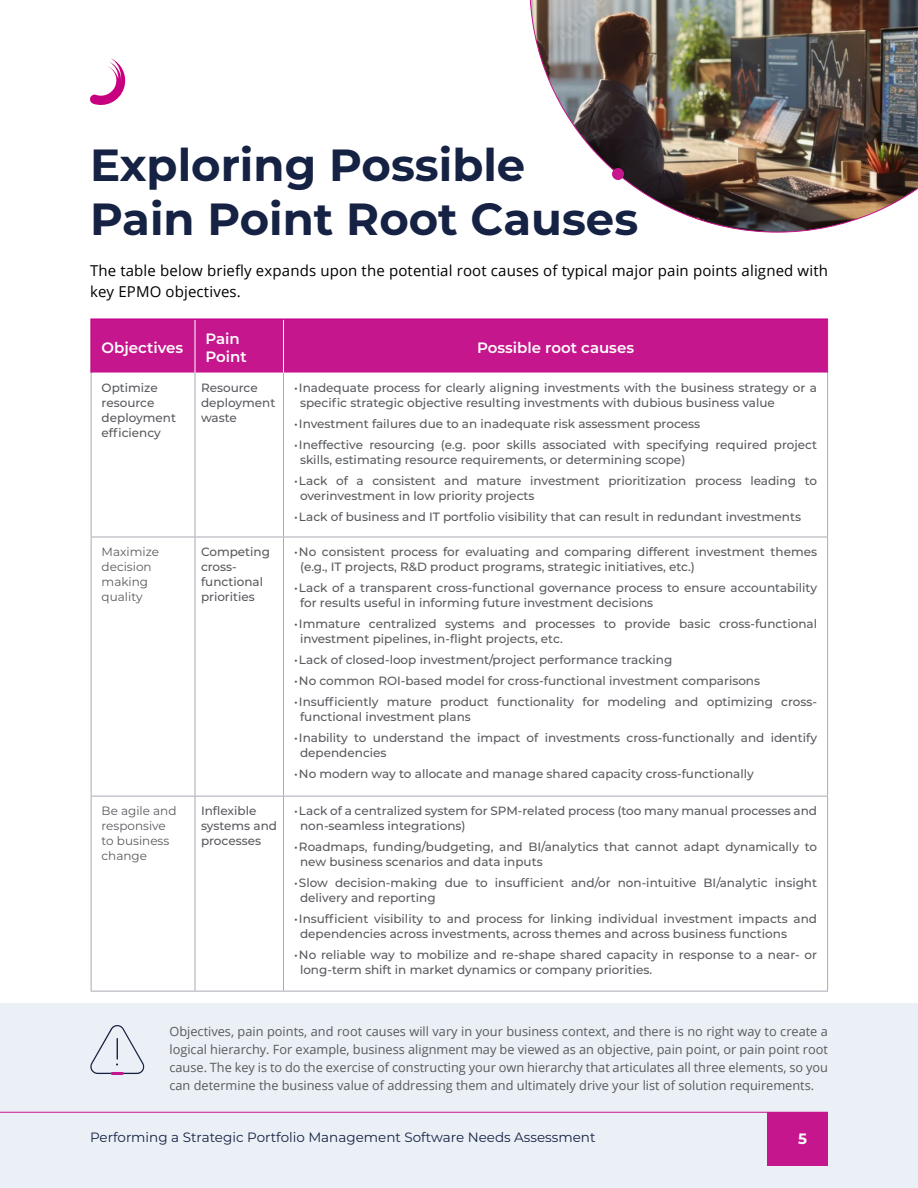
<style>
.page{position:relative;width:918px;height:1188px;background:#fff}
.page>*{position:absolute;margin:0;border:0;box-sizing:border-box;transform-origin:0 0}
.t1{font:700 45px "Montserrat";color:#152243}
.Body{font:15px/21px "Open Sans";letter-spacing:.01em;color:#000}
.Subtitles{font:600 15px/18px "Montserrat";color:#fff}
.t2{font:700 15px "Montserrat";color:#fff}
.t3{font:13.5px "Montserrat";color:#152243}
.Intro_paragraph_ebook{font:12.75px/18px "Open Sans";color:#585a5e;text-align:justify}
.Subtitles-2{font:500 12px/15px "Montserrat";color:#585a5e}
.Subtitles-3{font:12px/15px "Montserrat";color:#585a5e}
</style>
<div class="page">
<svg style="left:90px;top:58px;width:36px;height:47px"></svg>
<img style="left:530px;top:0;width:388px;height:232px">
<div style="left:612px;top:168px;width:12px;height:12px;background:#c6168d;border-radius:50%"></div>
<div style="left:92px;top:320px;width:735px;height:53px;background:#c6168d"></div>
<svg style="left:92px;top:373px;width:735px;height:618px"></svg>
<hr style="left:90px;top:318px;width:105px;height:2px;background:#c7038c">
<hr style="left:195px;top:318px;width:89px;height:2px;background:#c7038c">
<hr style="left:284px;top:318px;width:544px;height:2px;background:#c7038c">
<hr style="left:195px;top:320px;width:1px;height:53px;background:#fff">
<hr style="left:283px;top:320px;width:1px;height:53px;background:#fff">
<hr style="left:91px;top:373px;width:1px;height:164px;background:#a8abb3">
<hr style="left:91px;top:537px;width:1px;height:259px;background:#a8abb3">
<hr style="left:91px;top:796px;width:1px;height:195px;background:#a8abb3">
<hr style="left:195px;top:373px;width:1px;height:164px;background:#a8abb3">
<hr style="left:283px;top:373px;width:1px;height:164px;background:#a8abb3">
<hr style="left:195px;top:537px;width:1px;height:259px;background:#a8abb3">
<hr style="left:283px;top:537px;width:1px;height:259px;background:#a8abb3">
<hr style="left:195px;top:796px;width:1px;height:195px;background:#a8abb3">
<hr style="left:283px;top:796px;width:1px;height:195px;background:#a8abb3">
<hr style="left:91px;top:537px;width:104px;height:1px;background:#a8abb3">
<hr style="left:195px;top:537px;width:89px;height:1px;background:#a8abb3">
<hr style="left:284px;top:537px;width:544px;height:1px;background:#a8abb3">
<hr style="left:91px;top:796px;width:104px;height:1px;background:#a8abb3">
<hr style="left:195px;top:796px;width:89px;height:1px;background:#a8abb3">
<hr style="left:284px;top:796px;width:544px;height:1px;background:#a8abb3">
<hr style="left:91px;top:991px;width:104px;height:1px;background:#a8abb3">
<hr style="left:195px;top:991px;width:89px;height:1px;background:#a8abb3">
<hr style="left:284px;top:991px;width:544px;height:1px;background:#a8abb3">
<hr style="left:827px;top:373px;width:1px;height:164px;background:#a8abb3">
<hr style="left:827px;top:537px;width:1px;height:259px;background:#a8abb3">
<hr style="left:827px;top:796px;width:1px;height:195px;background:#a8abb3">
<hr style="left:90px;top:320px;width:2px;height:53px;background:#c7038c">
<hr style="left:827px;top:320px;width:1px;height:53px;background:#c6168d">
<div style="left:0;top:1004px;width:918px;height:184px;background:#ebf0f7"></div>
<div style="left:767px;top:1112px;width:61px;height:53px;background:#c6168d"></div>
<svg style="left:90px;top:1025px;width:55px;height:50px"></svg>
<hr style="left:0;top:1112px;width:828px;height:1px;background:#c6168d">
<p class="t1" style="left:90px;top:133px;width:437px">Exploring Possible</p>
<p class="t1" style="left:90px;top:187px;width:550px">Pain Point Root Causes</p>
<p class="Body" style="left:90px;top:259px;width:740px">The table below briefly expands upon the potential root causes of typical major pain points aligned with key EPMO objectives.</p>
<p class="Subtitles" style="left:102px;top:338px;width:83px">Objectives</p>
<p class="Subtitles" style="left:206px;top:329px;width:43px">Pain<br>Point</p>
<p class="Subtitles" style="left:477px;top:338px;width:159px">Possible root causes</p>
<p class="Subtitles-2" style="left:102px;top:380px;width:76px">Optimize resource deployment efficiency</p>
<p class="Subtitles-2" style="left:201px;top:380px;width:76px">Resource deployment waste</p>
<p class="Subtitles-2" style="left:300px;top:380px;width:519px;text-indent:-6px">• Inadequate process for clearly aligning investments with the business strategy or a specific strategic objective resulting investments with dubious business value</p>
<p class="Subtitles-2" style="left:294px;top:416px;width:408px">• Investment failures due to an inadequate risk assessment process</p>
<p class="Subtitles-2" style="left:300px;top:437px;width:519px;text-indent:-6px">• Ineffective resourcing (e.g. poor skills associated with specifying required project skills, estimating resource requirements, or determining scope)</p>
<p class="Subtitles-2" style="left:300px;top:473px;width:519px;text-indent:-6px">• Lack of a consistent and mature investment prioritization process leading to overinvestment in low priority projects</p>
<p class="Subtitles-2" style="left:294px;top:509px;width:509px">• Lack of business and IT portfolio visibility that can result in redundant investments</p>
<p class="Subtitles-3" style="left:102px;top:544px;width:59px">Maximize decision making quality</p>
<p class="Subtitles-2" style="left:201px;top:544px;width:71px">Competing cross&shy;functional priorities</p>
<p class="Subtitles-2" style="left:300px;top:544px;width:519px;text-indent:-6px">• No consistent process for evaluating and comparing different investment themes (e.g., IT projects, R&amp;D product programs, strategic initiatives, etc.)</p>
<p class="Subtitles-2" style="left:300px;top:580px;width:519px;text-indent:-6px">• Lack of a transparent cross-functional governance process to ensure accountability for results useful in informing future investment decisions</p>
<p class="Subtitles-2" style="left:300px;top:616px;width:519px;text-indent:-6px">• Immature centralized systems and processes to provide basic cross-functional investment pipelines, in-flight projects, etc.</p>
<p class="Subtitles-2" style="left:294px;top:652px;width:380px">• Lack of closed-loop investment/project performance tracking</p>
<p class="Subtitles-2" style="left:294px;top:673px;width:468px">• No common ROI-based model for cross-functional investment comparisons</p>
<p class="Subtitles-2" style="left:300px;top:694px;width:519px;text-indent:-6px">• Insufficiently mature product functionality for modeling and optimizing cross&shy;functional investment plans</p>
<p class="Subtitles-2" style="left:300px;top:730px;width:519px;text-indent:-6px">• Inability to understand the impact of investments cross-functionally and identify dependencies</p>
<p class="Subtitles-2" style="left:294px;top:766px;width:461px">• No modern way to allocate and manage shared capacity cross-functionally</p>
<p class="Subtitles-3" style="left:102px;top:803px;width:76px">Be agile and responsive to business change</p>
<p class="Subtitles-2" style="left:201px;top:803px;width:78px">Inflexible systems and processes</p>
<p class="Subtitles-2" style="left:300px;top:803px;width:519px;text-indent:-6px">• Lack of a centralized system for SPM-related process (too many manual processes and non-seamless integrations)</p>
<p class="Subtitles-2" style="left:300px;top:839px;width:519px;text-indent:-6px">• Roadmaps, funding/budgeting, and BI/analytics that cannot adapt dynamically to new business scenarios and data inputs</p>
<p class="Subtitles-2" style="left:300px;top:875px;width:519px;text-indent:-6px">• Slow decision-making due to insufficient and/or non-intuitive BI/analytic insight delivery and reporting</p>
<p class="Subtitles-2" style="left:300px;top:911px;width:519px;text-indent:-6px">• Insufficient visibility to and process for linking individual investment impacts and dependencies across investments, across themes and across business functions</p>
<p class="Subtitles-2" style="left:300px;top:947px;width:519px;text-indent:-6px">• No reliable way to mobilize and re-shape shared capacity in response to a near- or long-term shift in market dynamics or company priorities.</p>
<p class="Intro_paragraph_ebook" style="left:170px;top:1022px;width:660px">Objectives, pain points, and root causes will vary in your business context, and there is no right way to create a logical hierarchy. For example, business alignment may be viewed as an objective, pain point, or pain point root cause. The key is to do the exercise of constructing your own hierarchy that articulates all three elements, so you can determine the business value of addressing them and ultimately drive your list of solution requirements.</p>
<p class="t3" style="left:90px;top:1128px;width:507px">Performing a Strategic Portfolio Management Software Needs Assessment</p>
<p class="t2" style="left:798px;top:1128px;width:10px">5</p>
</div>
